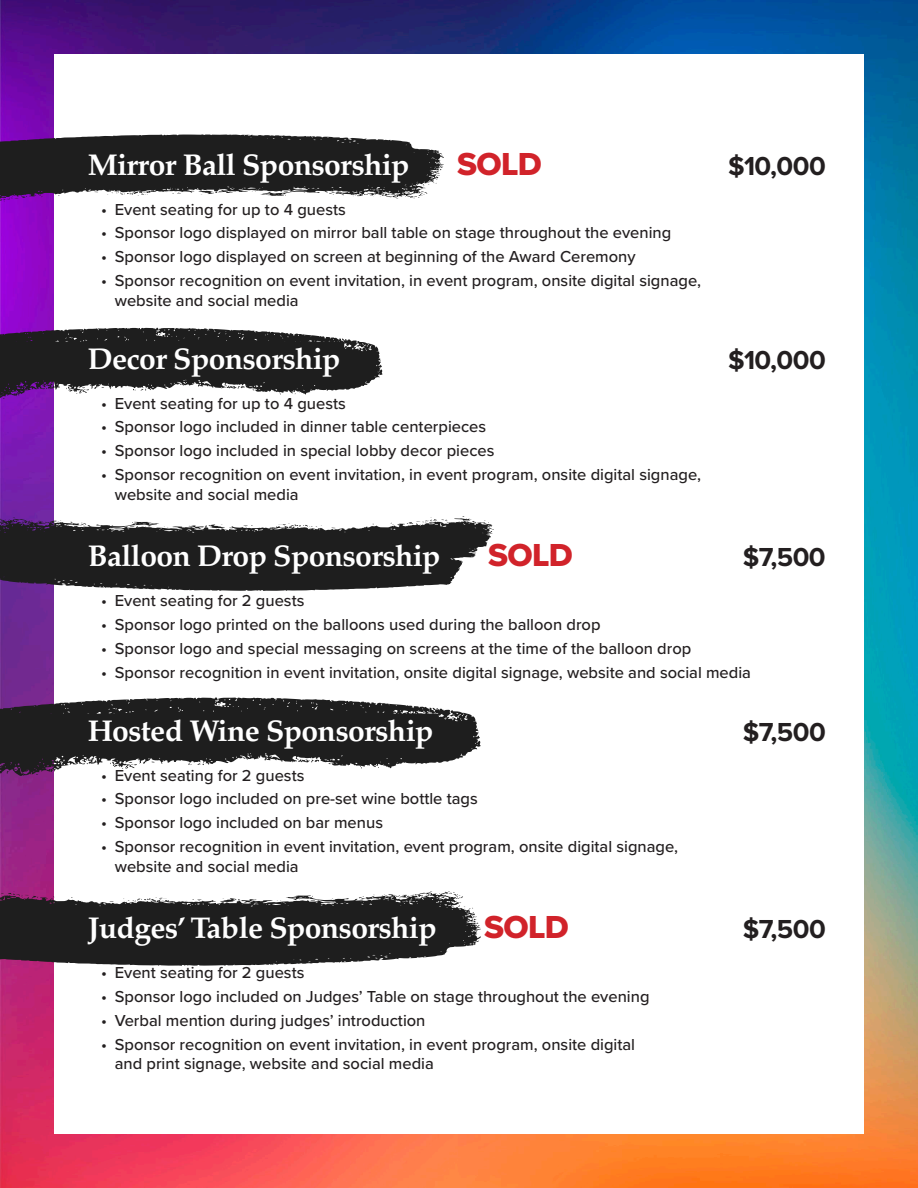
<style>
.page{position:relative;width:918px;height:1188px;background:#fff}
.page>*{position:absolute;margin:0;border:0;box-sizing:border-box;transform-origin:0 0}
.Sponsorship_-_Space_After{font:33px "Proxima Nova Extrabld";letter-spacing:-.02em;color:#d1232a}
.Sponsorship_-_Space_After-2{font:700 30px "Palatino";letter-spacing:-.02em;color:#fff}
.Sponsorship_-_Space_After-3{font:700 27px "Proxima Nova";letter-spacing:-.02em;color:#231f20}
.t1{font:500 16.5px/19.5px "Proxima Nova";color:#231f20}
</style>
<div class="page">
<img style="left:0;top:0;width:918px;height:1188px">
<div style="left:54px;top:54px;width:810px;height:1080px;background:#fff"></div>
<svg style="left:0;top:134px;width:444px;height:70px"></svg>
<svg style="left:0;top:516px;width:494px;height:75px"></svg>
<svg style="left:0;top:890px;width:481px;height:76px"></svg>
<svg style="left:0;top:327px;width:383px;height:73px"></svg>
<svg style="left:0;top:697px;width:481px;height:79px"></svg>
<div style="left:0;top:148px;width:412px;height:36px;background:#1e1e1e"></div>
<div style="left:0;top:342px;width:344px;height:36px;background:#1e1e1e"></div>
<div style="left:0;top:539px;width:446px;height:36px;background:#1e1e1e"></div>
<div style="left:0;top:714px;width:439px;height:36px;background:#1e1e1e"></div>
<div style="left:0;top:911px;width:439px;height:36px;background:#1e1e1e"></div>
<p class="Sponsorship_-_Space_After-2" style="left:88px;top:139px;width:323px">Mirror Ball Sponsorship</p>
<p class="Sponsorship_-_Space_After" style="left:457px;top:139px;width:86px">SOLD</p>
<p class="Sponsorship_-_Space_After-3" style="left:728px;top:145px;width:99px">$10,000</p>
<p class="t1" style="left:101px;top:199px;width:246px">• Event seating for up to 4 guests</p>
<p class="t1" style="left:101px;top:223px;width:572px">• Sponsor logo displayed on mirror ball table on stage throughout the evening</p>
<p class="t1" style="left:101px;top:246px;width:536px">• Sponsor logo displayed on screen at beginning of the Award Ceremony</p>
<p class="t1" style="left:115px;top:270px;width:588px;text-indent:-14px">• Sponsor recognition on event invitation, in event program, onsite digital signage, website and social media</p>
<p class="Sponsorship_-_Space_After-2" style="left:88px;top:333px;width:254px">Decor Sponsorship</p>
<p class="Sponsorship_-_Space_After-3" style="left:728px;top:339px;width:99px">$10,000</p>
<p class="t1" style="left:101px;top:393px;width:246px">• Event seating for up to 4 guests</p>
<p class="t1" style="left:101px;top:417px;width:386px">• Sponsor logo included in dinner table centerpieces</p>
<p class="t1" style="left:101px;top:440px;width:395px">• Sponsor logo included in special lobby decor pieces</p>
<p class="t1" style="left:115px;top:464px;width:588px;text-indent:-14px">• Sponsor recognition on event invitation, in event program, onsite digital signage, website and social media</p>
<p class="Sponsorship_-_Space_After-2" style="left:88px;top:530px;width:354px">Balloon Drop Sponsorship</p>
<p class="Sponsorship_-_Space_After" style="left:488px;top:531px;width:86px">SOLD</p>
<p class="Sponsorship_-_Space_After-3" style="left:743px;top:537px;width:84px">$7,500</p>
<p class="t1" style="left:101px;top:590px;width:205px">• Event seating for 2 guests</p>
<p class="t1" style="left:101px;top:614px;width:501px">• Sponsor logo printed on the balloons used during the balloon drop</p>
<p class="t1" style="left:101px;top:638px;width:592px">• Sponsor logo and special messaging on screens at the time of the balloon drop</p>
<p class="t1" style="left:101px;top:662px;width:651px">• Sponsor recognition in event invitation, onsite digital signage, website and social media</p>
<p class="Sponsorship_-_Space_After-2" style="left:88px;top:705px;width:347px">Hosted Wine Sponsorship</p>
<p class="Sponsorship_-_Space_After-3" style="left:743px;top:711px;width:84px">$7,500</p>
<p class="t1" style="left:101px;top:765px;width:205px">• Event seating for 2 guests</p>
<p class="t1" style="left:101px;top:789px;width:378px">• Sponsor logo included on pre-set wine bottle tags</p>
<p class="t1" style="left:101px;top:812px;width:283px">• Sponsor logo included on bar menus</p>
<p class="t1" style="left:115px;top:836px;width:565px;text-indent:-14px">• Sponsor recognition in event invitation, event program, onsite digital signage, website and social media</p>
<p class="Sponsorship_-_Space_After-2" style="left:88px;top:902px;width:350px">Judges’ Table Sponsorship</p>
<p class="Sponsorship_-_Space_After" style="left:484px;top:903px;width:86px">SOLD</p>
<p class="Sponsorship_-_Space_After-3" style="left:743px;top:909px;width:84px">$7,500</p>
<p class="t1" style="left:101px;top:962px;width:205px">• Event seating for 2 guests</p>
<p class="t1" style="left:101px;top:986px;width:550px">• Sponsor logo included on Judges’ Table on stage throughout the evening</p>
<p class="t1" style="left:101px;top:1010px;width:326px">• Verbal mention during judges’ introduction</p>
<p class="t1" style="left:115px;top:1034px;width:522px;text-indent:-14px">• Sponsor recognition on event invitation, in event program, onsite digital and print signage, website and social media</p>
</div>
